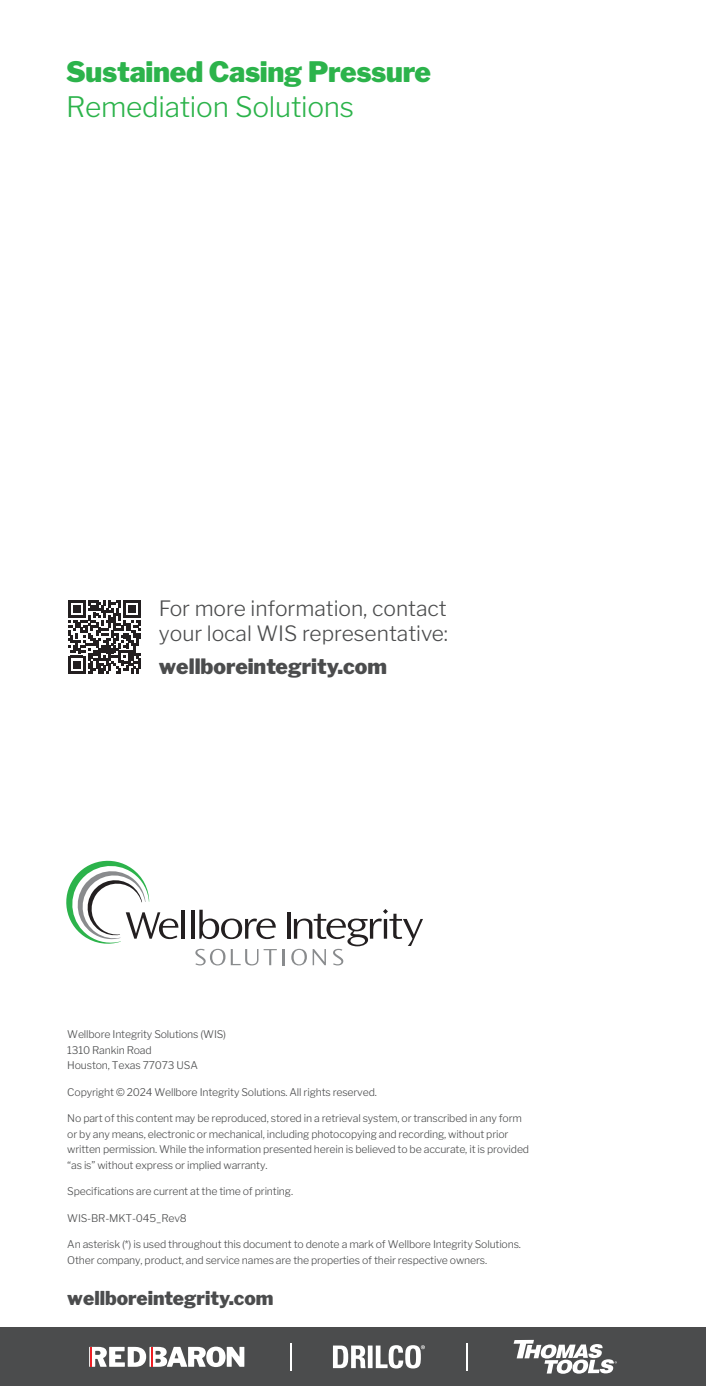
<style>
.page{position:relative;width:706px;height:1386px;background:#fff}
.page>*{position:absolute;margin:0;border:0;box-sizing:border-box;transform-origin:0 0}
.t1{font:900 28px "Libre Franklin";letter-spacing:-.01em;color:#2cb34b}
.t2{font:300 28px "Libre Franklin";letter-spacing:-.01em;color:#2cb34b}
.t3{font:300 21px/25.2px "Libre Franklin";color:#4b4c4d}
.t4{font:900 21px "Libre Franklin";color:#4b4c4d}
.t5{font:900 19.07px "Libre Franklin";color:#4b4c4d}
.t6{font:300 10.5px/15.8px "Libre Franklin";letter-spacing:-.015em;color:#4b4c4d}
</style>
<div class="page">
<svg style="left:195px;top:949px;width:30px;height:16px"></svg>
<svg style="left:231px;top:949px;width:53px;height:16px"></svg>
<hr style="left:182px;top:910px;width:3px;height:29px;background:#231f20">
<hr style="left:191px;top:910px;width:4px;height:29px;background:#231f20">
<svg style="left:199px;top:910px;width:77px;height:29px"></svg>
<hr style="left:287px;top:912px;width:3px;height:27px;background:#231f20">
<svg style="left:291px;top:909px;width:132px;height:56px"></svg>
<svg style="left:66px;top:860px;width:113px;height:84px"></svg>
<svg style="left:68px;top:600px;width:73px;height:73px"></svg>
<div style="left:0;top:1327px;width:706px;height:59px;background:#4b4c4d"></div>
<svg style="left:89px;top:1347px;width:155px;height:20px"></svg>
<hr style="left:90px;top:1347px;width:2px;height:20px;background:#ee1d23">
<hr style="left:151px;top:1347px;width:2px;height:20px;background:#ee1d23">
<svg style="left:513px;top:1340px;width:104px;height:34px"></svg>
<hr style="left:290px;top:1343px;width:2px;height:28px;background:#fff">
<svg style="left:466px;top:1343px;width:1px;height:28px"></svg>
<svg style="left:333px;top:1345px;width:92px;height:24px"></svg>
<h1 class="t1" style="left:66px;top:55px;width:366px">Sustained Casing Pressure</h1>
<h1 class="t2" style="left:66px;top:90px;width:289px">Remediation Solutions</h1>
<h2 class="t3" style="left:159px;top:596px;width:291px">For more information, contact your local WIS representative:</h2>
<h2 class="t4" style="left:159px;top:654px;width:229px">wellboreintegrity.com</h2>
<p class="t6" style="left:67px;top:1026px;width:160px">Wellbore Integrity Solutions (WIS)<br>1310 Rankin Road<br>Houston, Texas 77073 USA</p>
<p class="t6" style="left:67px;top:1084px;width:311px">Copyright © 2024 Wellbore Integrity Solutions. All rights reserved.</p>
<p class="t6" style="left:67px;top:1110px;width:463px">No part of this content may be reproduced, stored in a retrieval system, or transcribed in any form or by any means, electronic or mechanical, including photocopying and recording, without prior written permission. While the information presented herein is believed to be accurate, it is provided “as is” without express or implied warranty.</p>
<p class="t6" style="left:67px;top:1184px;width:227px">Specifications are current at the time of printing.</p>
<p class="t6" style="left:67px;top:1210px;width:121px">WIS-BR-MKT-045_Rev8</p>
<p class="t6" style="left:67px;top:1236px;width:455px">An asterisk (*) is used throughout this document to denote a mark of Wellbore Integrity Solutions.<br>Other company, product, and service names are the properties of their respective owners.</p>
<h3 class="t5" style="left:67px;top:1286px;width:208px">wellboreintegrity.com</h3>
</div>
